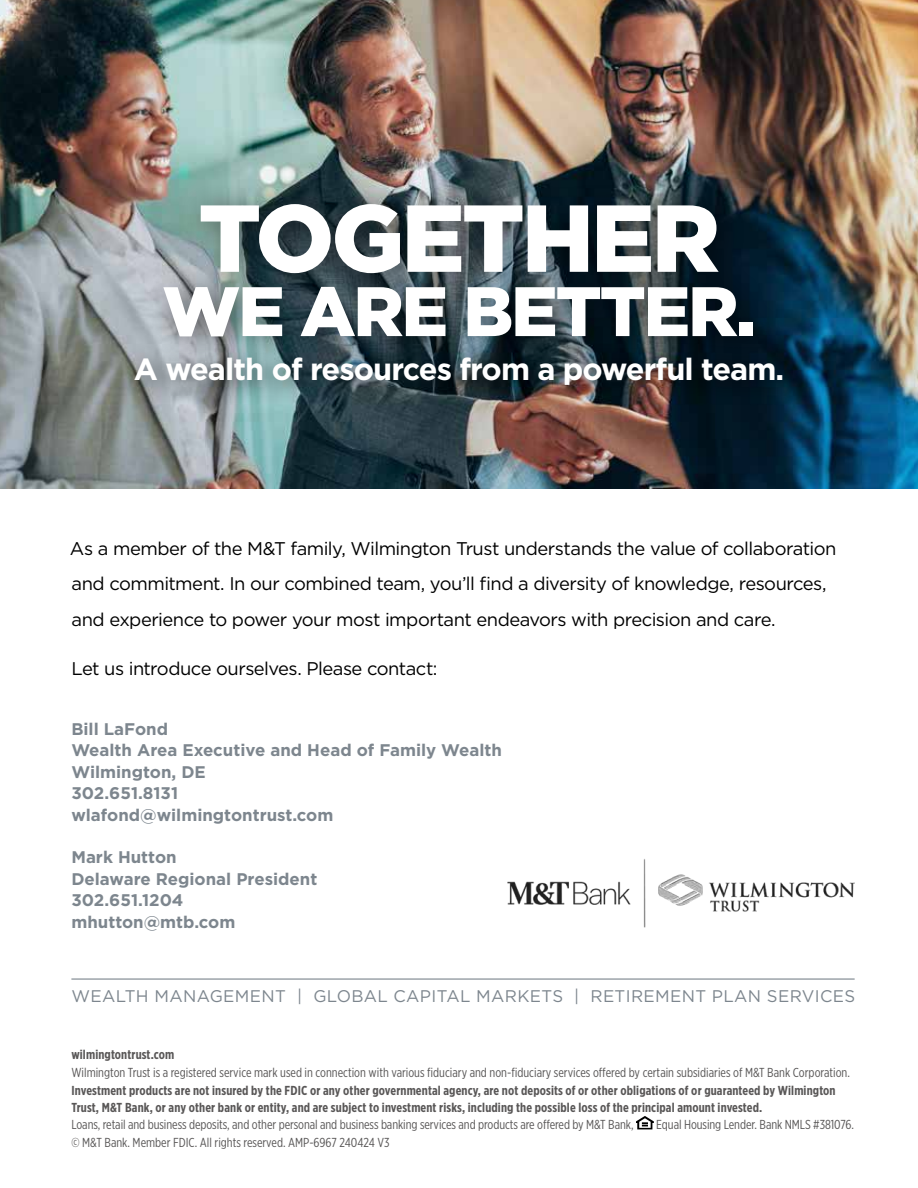
<style>
.page{position:relative;width:918px;height:1188px;background:#fff}
.page>*{position:absolute;margin:0;border:0;box-sizing:border-box;transform-origin:0 0}
.t1{font:900 94.95px "Gotham";letter-spacing:-.03em;color:#fff}
.t2{font:900 69.75px "Gotham";letter-spacing:-.03em;color:#fff}
.t3{font:700 30.6px "Gotham";letter-spacing:-.03em;color:#fff}
.t4{font:18.3px/35.2px "Gotham";letter-spacing:-.025em;color:#000}
.t5{font:700 16.8px/21.5px "Gotham";color:#7d868e}
.t6{font:16.8px "Gotham";letter-spacing:.02em;color:#7d868e}
.t7{font:13.05px "Gotham X Narrow";letter-spacing:-.005em;color:#595757}
.t8{font:700 13.05px/16.8px "Gotham X Narrow";letter-spacing:.01em;color:#595757}
</style>
<div class="page">
<img style="left:0;top:0;width:918px;height:489px">
<img style="left:507px;top:859px;width:348px;height:69px">
<svg style="left:636px;top:1116px;width:18px;height:13px"></svg>
<div style="left:118px;top:340px;width:690px;height:70px;background:#000;opacity:.46"></div>
<div style="left:143px;top:182px;width:640px;height:186px;background:#000;opacity:.46"></div>
<hr style="left:71px;top:978px;width:784px;height:2px;background:#7d868e">
<h1 class="t1" style="left:198px;top:173px;width:523px">TOGETHER</h1>
<h2 class="t2" style="left:162px;top:263px;width:595px">WE ARE BETTER.</h2>
<h3 class="t3" style="left:134px;top:349px;width:652px">A wealth of resources from a powerful team.</h3>
<p class="t4" style="left:70px;top:531px;width:768px">As a member of the M&amp;T family, Wilmington Trust understands the value of collaboration and commitment. In our combined team, you’ll find a diversity of knowledge, resources, and experience to power your most important endeavors with precision and care.</p>
<h3 class="t4" style="left:71px;top:651px;width:368px">Let us introduce ourselves. Please contact:</h3>
<p class="t5" style="left:71px;top:718px;width:432px">Bill LaFond<br>Wealth Area Executive and Head of Family Wealth<br>Wilmington, DE<br>302.651.8131<br>wlafond@wilmingtontrust.com</p>
<p class="t5" style="left:71px;top:847px;width:247px">Mark Hutton<br>Delaware Regional President<br>302.651.1204 mhutton@mtb.com</p>
<p class="t6" style="left:71px;top:985px;width:785px">WEALTH MANAGEMENT | GLOBAL CAPITAL MARKETS | RETIREMENT PLAN SERVICES</p>
<p class="t8" style="left:71px;top:1046px;width:104px">wilmingtontrust.com</p>
<p class="t7" style="left:71px;top:1064px;width:780px">Wilmington Trust is a registered service mark used in connection with various fiduciary and non-fiduciary services offered by certain subsidiaries of M&amp;T Bank Corporation.</p>
<p class="t8" style="left:71px;top:1082px;width:766px">Investment products are not insured by the FDIC or any other governmental agency, are not deposits of or other obligations of or guaranteed by Wilmington<br>Trust, M&amp;T Bank, or any other bank or entity, and are subject to investment risks, including the possible loss of the principal amount invested.</p>
<p class="t7" style="left:71px;top:1117px;width:564px">Loans, retail and business deposits, and other personal and business banking services and products are offered by M&amp;T Bank,</p>
<p class="t7" style="left:656px;top:1117px;width:199px">Equal Housing Lender. Bank NMLS #381076.</p>
<p class="t7" style="left:71px;top:1135px;width:320px">© M&amp;T Bank. Member FDIC. All rights reserved. AMP-6967 240424 V3</p>
</div>
